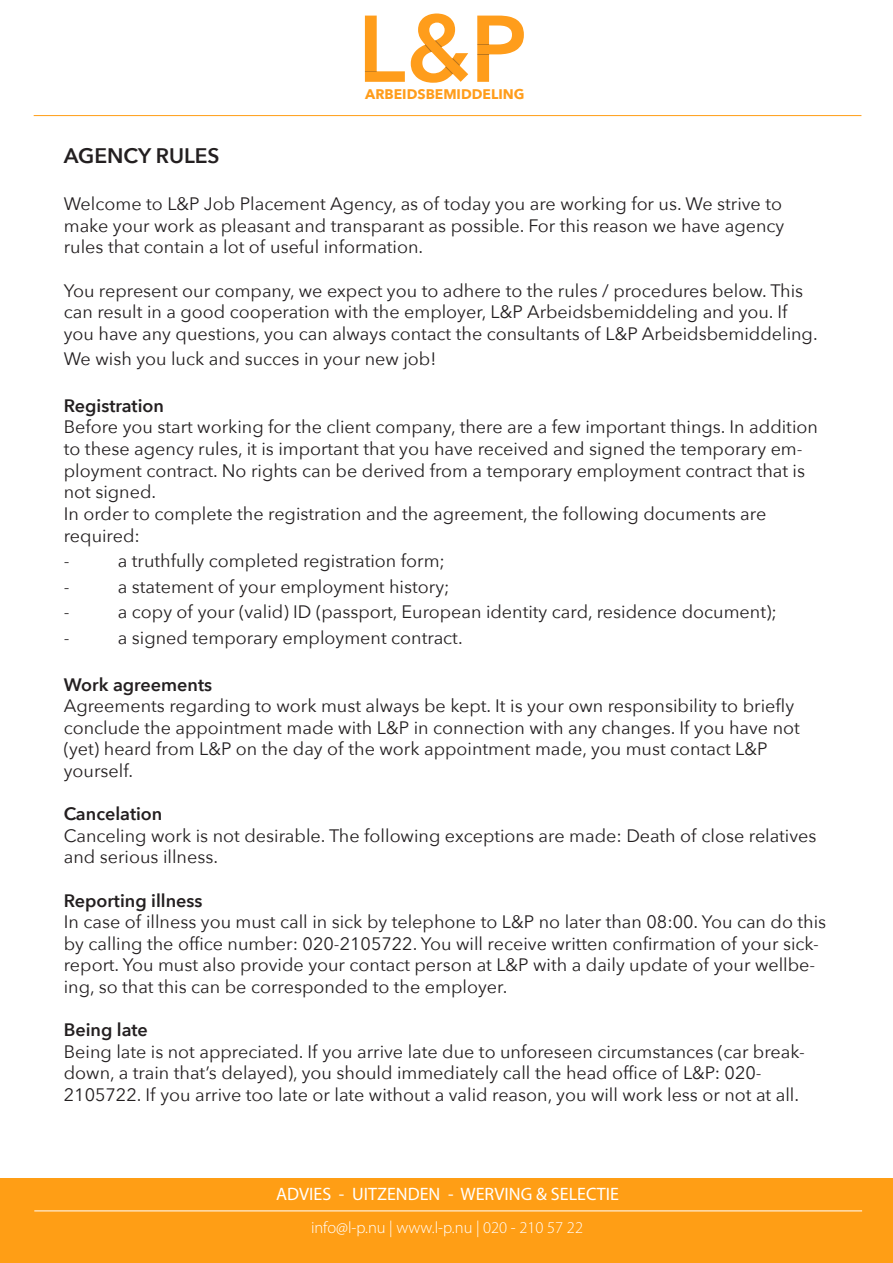
<style>
.page{position:relative;width:893px;height:1263px;background:#fff}
.page>*{position:absolute;margin:0;border:0;box-sizing:border-box;transform-origin:0 0}
.t1{font:600 21px "Avenir Next";color:#231f20}
.t2{font:18px/21.6px "Avenir Next";color:#231f20}
.t3{font:600 18px "Avenir Next";color:#231f20}
.t4{font:18px "Myriad Pro";color:#fff}
.t5{font:300 16.5px "Myriad Pro";color:#fff}
.t6{font:700 13.95px "Avenir Next";color:#ff9d1b}
</style>
<div class="page">
<hr style="left:34px;top:115px;width:827px;height:1px;background:#ff9e15">
<svg style="left:365px;top:16px;width:40px;height:66px"></svg>
<svg style="left:411px;top:14px;width:57px;height:69px"></svg>
<svg style="left:477px;top:16px;width:47px;height:66px"></svg>
<div style="left:0;top:1179px;width:893px;height:84px;background:#ff9e15"></div>
<hr style="left:34px;top:1211px;width:828px;height:1px;background:#fff">
<p class="t6" style="left:365px;top:82px;width:161px">ARBEIDSBEMIDDELING</p>
<p class="t1" style="left:64px;top:138px;width:157px">AGENCY RULES</p>
<p class="t2" style="left:64px;top:192px;width:722px">Welcome to L&amp;P Job Placement Agency, as of today you are working for us. We strive to make your work as pleasant and transparant as possible. For this reason we have agency rules that contain a lot of useful information.</p>
<p class="t2" style="left:64px;top:279px;width:755px">You represent our company, we expect you to adhere to the rules / procedures below. This can result in a good cooperation with the employer, L&amp;P Arbeidsbemiddeling and you. If you have any questions, you can always contact the consultants of L&amp;P Arbeidsbemiddeling.</p>
<p class="t2" style="left:64px;top:347px;width:374px">We wish you luck and succes in your new job!</p>
<p class="t3" style="left:64px;top:390px;width:102px">Registration</p>
<p class="t2" style="left:64px;top:416px;width:756px">Before you start working for the client company, there are a few important things. In addition to these agency rules, it is important that you have received and signed the temporary em&shy;ployment contract. No rights can be derived from a temporary employment contract that is not signed.</p>
<p class="t2" style="left:64px;top:502px;width:704px">In order to complete the registration and the agreement, the following documents are</p>
<p class="t2" style="left:64px;top:524px;width:78px">required:</p>
<p class="t2" style="left:64px;top:549px;width:7px">-</p>
<p class="t2" style="left:118px;top:549px;width:329px">a truthfully completed registration form;</p>
<p class="t2" style="left:64px;top:575px;width:7px">-</p>
<p class="t2" style="left:118px;top:575px;width:333px">a statement of your employment history;</p>
<p class="t2" style="left:64px;top:600px;width:7px">-</p>
<p class="t2" style="left:118px;top:600px;width:661px">a copy of your (valid) ID (passport, European identity card, residence document);</p>
<p class="t2" style="left:64px;top:626px;width:7px">-</p>
<p class="t2" style="left:118px;top:626px;width:346px">a signed temporary employment contract.</p>
<p class="t3" style="left:64px;top:669px;width:150px">Work agreements</p>
<p class="t2" style="left:64px;top:694px;width:738px">Agreements regarding to work must always be kept. It is your own responsibility to briefly conclude the appointment made with L&amp;P in connection with any changes. If you have not (yet) heard from L&amp;P on the day of the work appointment made, you must contact L&amp;P</p>
<p class="t2" style="left:64px;top:759px;width:71px">yourself.</p>
<p class="t3" style="left:64px;top:798px;width:100px">Cancelation</p>
<p class="t2" style="left:64px;top:824px;width:754px">Canceling work is not desirable. The following exceptions are made: Death of close relatives</p>
<p class="t2" style="left:64px;top:846px;width:156px">and serious illness.</p>
<p class="t3" style="left:64px;top:885px;width:140px">Reporting illness</p>
<p class="t2" style="left:64px;top:910px;width:764px">In case of illness you must call in sick by telephone to L&amp;P no later than 08:00. You can do this by calling the office number: 020-2105722. You will receive written confirmation of your sick&shy;report. You must also provide your contact person at L&amp;P with a daily update of your wellbe&shy;ing, so that this can be corresponded to the employer.</p>
<p class="t3" style="left:64px;top:1014px;width:86px">Being late</p>
<p class="t2" style="left:64px;top:1040px;width:743px">Being late is not appreciated. If you arrive late due to unforeseen circumstances (car break&shy;down, a train that’s delayed), you should immediately call the head office of L&amp;P: 020-<br>2105722. If you arrive too late or late without a valid reason, you will work less or not at all.</p>
<p class="t4" style="left:276px;top:1183px;width:344px">ADVIES - UITZENDEN - WERVING &amp; SELECTIE</p>
<p class="t5" style="left:311px;top:1217px;width:274px">info@l-p.nu | www.l-p.nu | 020 - 210 57 22</p>
</div>
